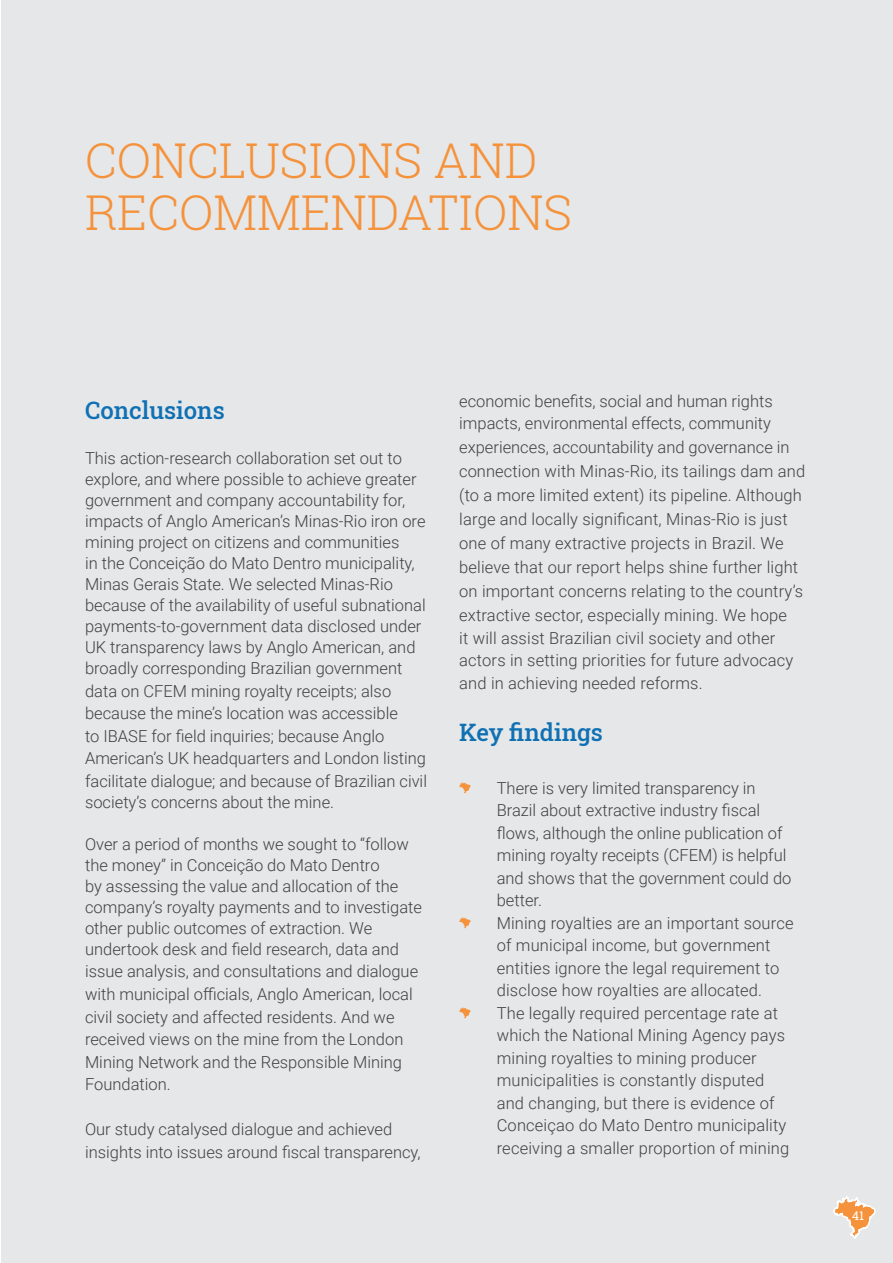
<style>
.page{position:relative;width:893px;height:1263px;background:#fff}
.page>*{position:absolute;margin:0;border:0;box-sizing:border-box;transform-origin:0 0}
.t1{font:300 48px/52.5px "Roboto Slab";color:#f5923c}
.t2{font:500 24px "Roboto Slab";color:#0f71b4}
.t3{font:300 16.5px/22.5px "Roboto";color:#414042}
.t4{font:12px "Roboto Slab";color:#fff}
</style>
<div class="page">
<div style="left:1px;top:0;width:892px;height:1263px;background:#e6e7e8"></div>
<svg style="left:459px;top:782px;width:12px;height:12px"></svg>
<svg style="left:459px;top:917px;width:12px;height:12px"></svg>
<svg style="left:459px;top:1007px;width:12px;height:12px"></svg>
<svg style="left:833px;top:1196px;width:43px;height:43px"></svg>
<h1 class="t1" style="left:85px;top:133px;width:489px">CONCLUSIONS AND<br>RECOMMENDATIONS</h1>
<h2 class="t2" style="left:85px;top:394px;width:141px">Conclusions</h2>
<p class="t3" style="left:85px;top:447px;width:342px;line-height:21px">This action-research collaboration set out to explore, and where possible to achieve greater government and company accountability for, impacts of Anglo American’s Minas-Rio iron ore mining project on citizens and communities<br>in the Conceição do Mato Dentro municipality, Minas Gerais State. We selected Minas-Rio because of the availability of useful subnational payments-to-government data disclosed under UK transparency laws by Anglo American, and broadly corresponding Brazilian government</p>
<p class="t3" style="left:85px;top:679px;width:343px">data on CFEM mining royalty receipts; also because the mine’s location was accessible<br>to IBASE for field inquiries; because Anglo American’s UK headquarters and London listing facilitate dialogue; and because of Brazilian civil</p>
<p class="t3" style="left:85px;top:790px;width:251px">society’s concerns about the mine.</p>
<p class="t3" style="left:85px;top:833px;width:339px;line-height:21px">Over a period of months we sought to “follow the money” in Conceição do Mato Dentro<br>by assessing the value and allocation of the company’s royalty payments and to investigate other public outcomes of extraction. We undertook desk and field research, data and</p>
<p class="t3" style="left:85px;top:960px;width:335px">issue analysis, and consultations and dialogue with municipal officials, Anglo American, local civil society and affected residents. And we received views on the mine from the London Mining Network and the Responsible Mining Foundation.</p>
<p class="t3" style="left:85px;top:1117px;width:337px">Our study catalysed dialogue and achieved insights into issues around fiscal transparency,</p>
<p class="t3" style="left:459px;top:389px;width:315px">economic benefits, social and human rights impacts, environmental effects, community</p>
<p class="t3" style="left:459px;top:435px;width:348px;line-height:24px">experiences, accountability and governance in connection with Minas-Rio, its tailings dam and (to a more limited extent) its pipeline. Although large and locally significant, Minas-Rio is just one of many extractive projects in Brazil. We believe that our report helps shine further light on important concerns relating to the country’s extractive sector, especially mining. We hope</p>
<p class="t3" style="left:459px;top:626px;width:336px">it will assist Brazilian civil society and other actors in setting priorities for future advocacy and in achieving needed reforms.</p>
<h2 class="t2" style="left:459px;top:716px;width:145px">Key findings</h2>
<p class="t3" style="left:497px;top:776px;width:298px">There is very limited transparency in Brazil about extractive industry fiscal flows, although the online publication of mining royalty receipts (CFEM) is helpful and shows that the government could do better.<br>Mining royalties are an important source of municipal income, but government entities ignore the legal requirement to disclose how royalties are allocated.<br>The legally required percentage rate at which the National Mining Agency pays mining royalties to mining producer municipalities is constantly disputed and changing, but there is evidence of Conceiçao do Mato Dentro municipality receiving a smaller proportion of mining</p>
<p class="t4" style="left:852px;top:1207px;width:13px">41</p>
</div>
